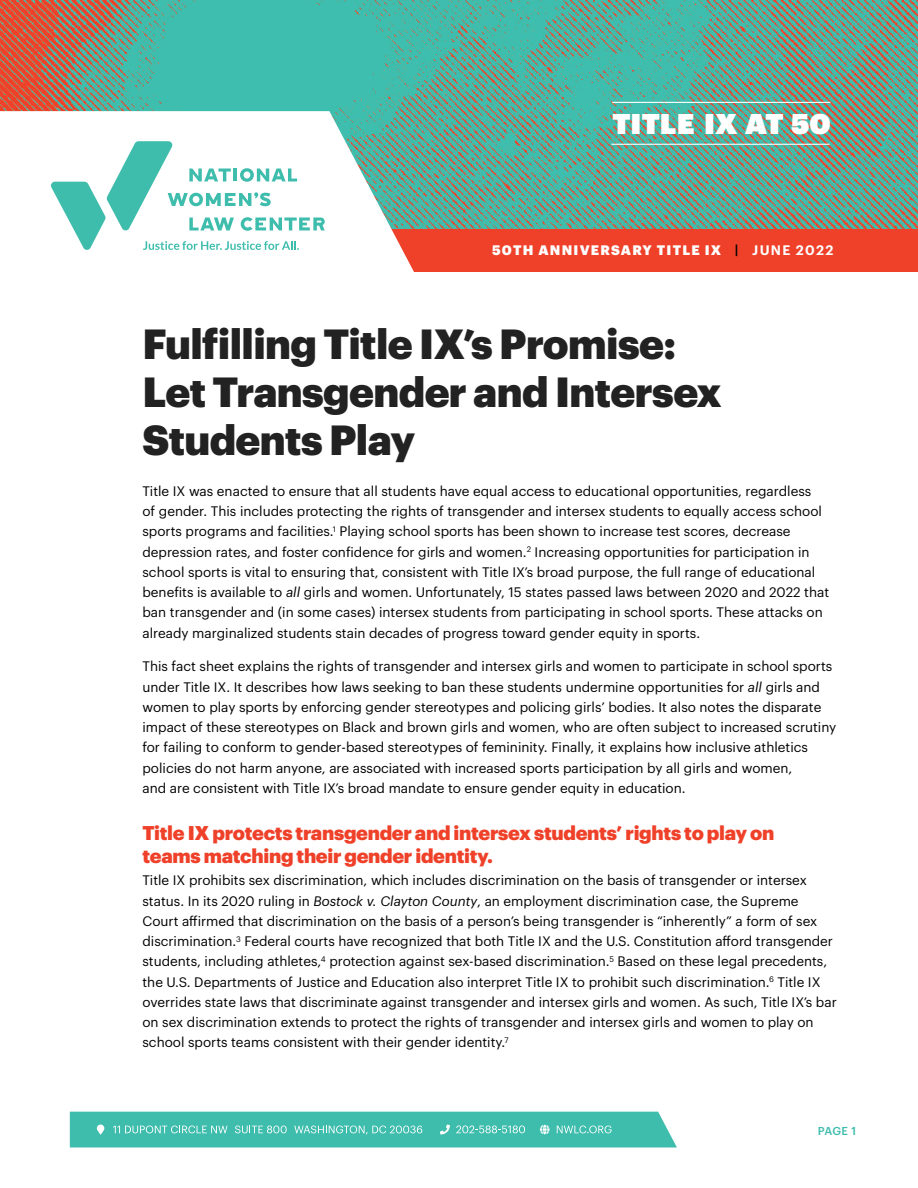
<style>
.page{position:relative;width:918px;height:1188px;background:#fff}
.page>*{position:absolute;margin:0;border:0;box-sizing:border-box;transform-origin:0 0}
.t1{font:900 41.25px/48px "Graphik";letter-spacing:-.015em;color:#222223}
.t2{font:28.05px "Graphik Super";letter-spacing:.005em;color:#fff}
.t3{font:900 19.5px/22.5px "Graphik";letter-spacing:-.015em;color:#ef4129}
.t4{font:13.5px/20.2px "Graphik";color:#000}
.t5{font:900 13.5px "Graphik";letter-spacing:.09em;color:#fff}
.t6{font:500 11.25px "Graphik";color:#3ebdad}
.s1{font-weight:600;color:#000}
.s2{font-weight:600}
.s3{font-style:italic}
</style>
<div class="page">
<img style="left:0;top:0;width:918px;height:229px">
<div style="left:370px;top:229px;width:548px;height:42px;background:#ef4129"></div>
<svg style="left:0;top:111px;width:422px;height:161px"></svg>
<svg style="left:50px;top:141px;width:275px;height:110px"></svg>
<svg style="left:70px;top:1112px;width:607px;height:36px;background:#4dc2b3"></svg>
<hr style="left:612px;top:102px;width:218px;height:1px;background:#fff">
<hr style="left:611px;top:144px;width:219px;height:1px;background:#fff">
<h2 class="t2" style="left:612px;top:102px;width:220px">TITLE IX AT 50</h2>
<p class="t5" style="left:492px;top:242px;width:343px">50TH ANNIVERSARY TITLE IX <span class="s1">|</span> <span class="s2">JUNE 2022</span></p>
<h1 class="t1" style="left:142px;top:320px;width:581px">Fulfilling Title IX’s Promise:<br>Let Transgender and Intersex<br>Students Play</h1>
<p class="t4" style="left:142px;top:480px;width:688px">Title IX was enacted to ensure that all students have equal access to educational opportunities, regardless<br>of gender. This includes protecting the rights of transgender and intersex students to equally access school sports programs and facilities.<sup>1</sup> Playing school sports has been shown to increase test scores, decrease depression rates, and foster confidence for girls and women.<sup>2</sup> Increasing opportunities for participation in school sports is vital to ensuring that, consistent with Title IX’s broad purpose, the full range of educational benefits is available to <span class="s3">all</span> girls and women. Unfortunately, 15 states passed laws between 2020 and 2022 that ban transgender and (in some cases) intersex students from participating in school sports. These attacks on already marginalized students stain decades of progress toward gender equity in sports.</p>
<p class="t4" style="left:142px;top:655px;width:695px">This fact sheet explains the rights of transgender and intersex girls and women to participate in school sports under Title IX. It describes how laws seeking to ban these students undermine opportunities for <span class="s3">all</span> girls and women to play sports by enforcing gender stereotypes and policing girls’ bodies. It also notes the disparate impact of these stereotypes on Black and brown girls and women, who are often subject to increased scrutiny for failing to conform to gender-based stereotypes of femininity. Finally, it explains how inclusive athletics policies do not harm anyone, are associated with increased sports participation by all girls and women,<br>and are consistent with Title IX’s broad mandate to ensure gender equity in education.</p>
<h3 class="t3" style="left:142px;top:822px;width:633px">Title IX protects transgender and intersex students’ rights to play on teams matching their gender identity.</h3>
<p class="t4" style="left:142px;top:869px;width:696px">Title IX prohibits sex discrimination, which includes discrimination on the basis of transgender or intersex status. In its 2020 ruling in <span class="s3">Bostock v. Clayton County</span>, an employment discrimination case, the Supreme Court affirmed that discrimination on the basis of a person’s being transgender is “inherently” a form of sex discrimination.<sup>3</sup> Federal courts have recognized that both Title IX and the U.S. Constitution afford transgender students, including athletes,<sup>4</sup> protection against sex-based discrimination.<sup>5</sup> Based on these legal precedents, the U.S. Departments of Justice and Education also interpret Title IX to prohibit such discrimination.<sup>6</sup> Title IX overrides state laws that discriminate against transgender and intersex girls and women. As such, Title IX’s bar on sex discrimination extends to protect the rights of transgender and intersex girls and women to play on school sports teams consistent with their gender identity.<sup>7</sup></p>
<p class="t6" style="left:818px;top:1122px;width:40px">PAGE 1</p>
</div>
